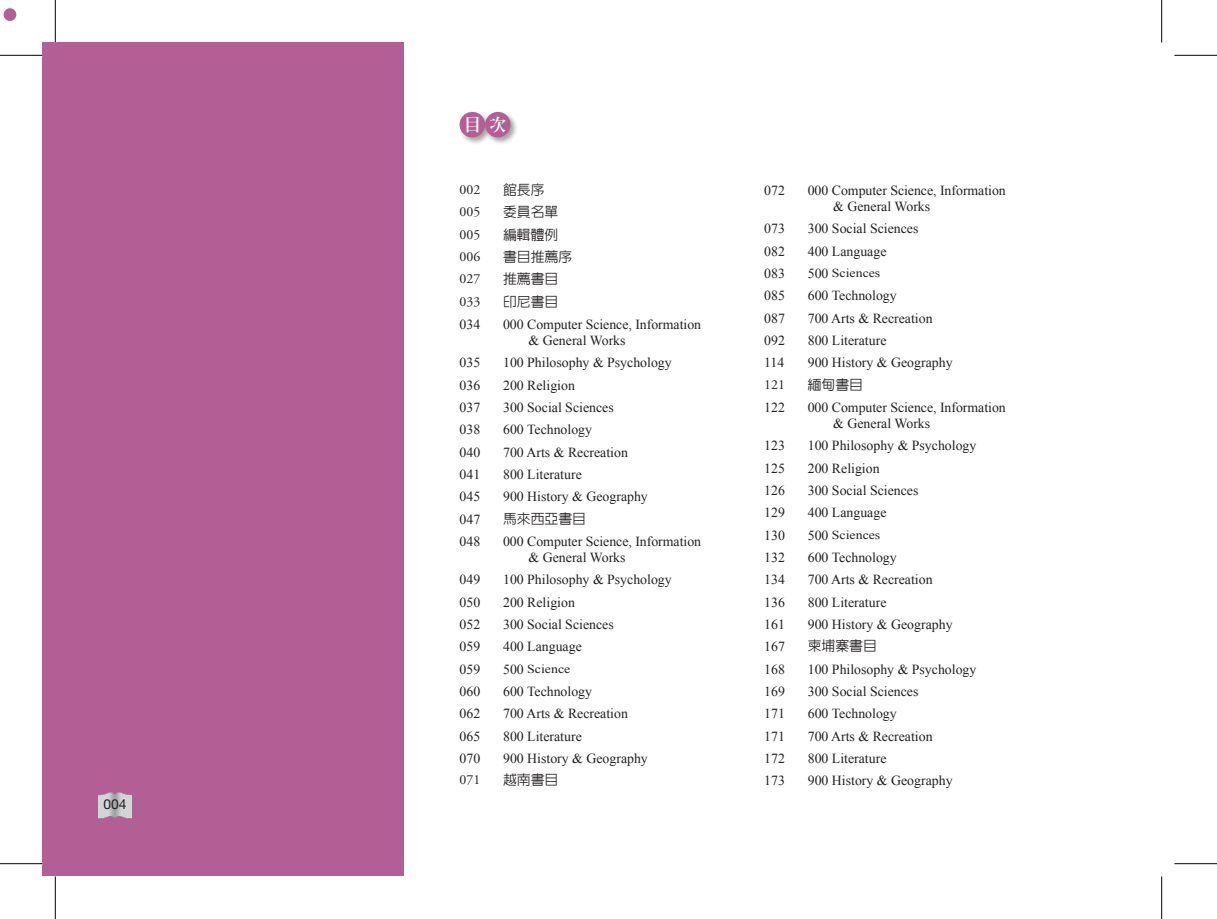
<style>
.page{position:relative;width:1217px;height:919px;background:#fff}
.page>*{position:absolute;margin:0;border:0;box-sizing:border-box;transform-origin:0 0}
.t1{font:800 16.95px "AR Ming B5";color:#fff}
.t2{font:13.8px/15.9px "Times New Roman";color:#231f20}
.t3{font:500 13.8px "AR New Hei B5";color:#231f20}
.t4{font:13.8px "Adobe Garamond Pro";color:#231f20}
.t5{font:13.8px "Helvetica Neue";color:#231f20}
.t6{font:12.15px "Times New Roman";color:#231f20;scale:1.14 1}
.s1{font-size:13.8px}
</style>
<div class="page">
<div style="left:43px;top:43px;width:361px;height:833px;background:#b35f95"></div>
<img style="left:97px;top:792px;width:35px;height:26px">
<div style="left:458px;top:110px;width:34px;height:35px;background:#231f20;opacity:.4"></div>
<div style="left:459px;top:112px;width:26px;height:25px;background:#b35f95;border-radius:50%"></div>
<div style="left:483px;top:110px;width:35px;height:35px;background:#231f20;opacity:.4"></div>
<div style="left:485px;top:112px;width:25px;height:25px;background:#b35f95;border-radius:50%"></div>
<hr style="left:0;top:55px;width:43px;height:1px;background:#000">
<hr style="left:1174px;top:55px;width:42px;height:1px;background:#000">
<hr style="left:0;top:863px;width:43px;height:1px;background:#000">
<hr style="left:1174px;top:863px;width:42px;height:1px;background:#000">
<hr style="left:55px;top:0;width:1px;height:43px;background:#000">
<hr style="left:55px;top:876px;width:1px;height:42px;background:#000">
<hr style="left:1161px;top:0;width:1px;height:43px;background:#000">
<hr style="left:1161px;top:876px;width:1px;height:42px;background:#000">
<div style="left:4px;top:8px;width:12px;height:13px;background:#b35f95;border-radius:50%"></div>
<p class="t5" style="left:103px;top:794px;width:25px">004</p>
<p class="t1" style="left:464px;top:116px;width:44px">目次</p>
<p class="t4" style="left:459px;top:181px;width:22px">002</p>
<p class="t3" style="left:503px;top:183px;width:43px">館長序</p>
<p class="t4" style="left:459px;top:204px;width:22px">005</p>
<p class="t3" style="left:503px;top:205px;width:57px">委員名單</p>
<p class="t4" style="left:459px;top:226px;width:22px">005</p>
<p class="t3" style="left:503px;top:227px;width:57px">編輯體例</p>
<p class="t4" style="left:459px;top:248px;width:22px">006</p>
<p class="t3" style="left:503px;top:250px;width:71px">書目推薦序</p>
<p class="t4" style="left:459px;top:271px;width:22px">027</p>
<p class="t3" style="left:503px;top:272px;width:57px">推薦書目</p>
<p class="t4" style="left:459px;top:293px;width:22px">033</p>
<p class="t3" style="left:503px;top:294px;width:57px">印尼書目</p>
<p class="t2" style="left:459px;top:316px;width:22px">034</p>
<p class="t2" style="left:528px;top:316px;width:174px;text-indent:-26px">000 Computer Science, Information &amp; General Works</p>
<p class="t2" style="left:459px;top:354px;width:22px">035</p>
<p class="t2" style="left:503px;top:354px;width:170px">100 Philosophy &amp; Psychology</p>
<p class="t2" style="left:459px;top:377px;width:22px">036</p>
<p class="t2" style="left:503px;top:377px;width:73px">200 Religion</p>
<p class="t2" style="left:459px;top:399px;width:22px">037</p>
<p class="t2" style="left:503px;top:399px;width:112px">300 Social Sciences</p>
<p class="t2" style="left:459px;top:421px;width:22px">038</p>
<p class="t2" style="left:503px;top:421px;width:90px">600 Technology</p>
<p class="t2" style="left:459px;top:444px;width:22px">040</p>
<p class="t2" style="left:503px;top:444px;width:126px">700 Arts &amp; Recreation</p>
<p class="t2" style="left:459px;top:466px;width:22px">041</p>
<p class="t2" style="left:503px;top:466px;width:80px">800 Literature</p>
<p class="t2" style="left:459px;top:488px;width:22px">045</p>
<p class="t2" style="left:503px;top:488px;width:146px">900 History &amp; Geography</p>
<p class="t2" style="left:459px;top:511px;width:22px">047</p>
<p class="t3" style="left:503px;top:511px;width:84px">馬來西亞書目</p>
<p class="t2" style="left:459px;top:533px;width:22px">048</p>
<p class="t2" style="left:528px;top:533px;width:174px;text-indent:-26px">000 Computer Science, Information &amp; General Works</p>
<p class="t2" style="left:459px;top:571px;width:22px">049</p>
<p class="t2" style="left:503px;top:571px;width:170px">100 Philosophy &amp; Psychology</p>
<p class="t2" style="left:459px;top:594px;width:22px">050</p>
<p class="t2" style="left:503px;top:594px;width:73px">200 Religion</p>
<p class="t2" style="left:459px;top:616px;width:22px">052</p>
<p class="t2" style="left:503px;top:616px;width:112px">300 Social Sciences</p>
<p class="t2" style="left:459px;top:638px;width:22px">059</p>
<p class="t2" style="left:503px;top:638px;width:80px">400 Language</p>
<p class="t2" style="left:459px;top:660px;width:22px">059</p>
<p class="t6" style="left:503px;top:660px;width:60px"><span class="s1">500</span> Science</p>
<p class="t2" style="left:459px;top:683px;width:22px">060</p>
<p class="t2" style="left:503px;top:683px;width:90px">600 Technology</p>
<p class="t2" style="left:459px;top:705px;width:22px">062</p>
<p class="t2" style="left:503px;top:705px;width:126px">700 Arts &amp; Recreation</p>
<p class="t2" style="left:459px;top:728px;width:22px">065</p>
<p class="t2" style="left:503px;top:728px;width:80px">800 Literature</p>
<p class="t2" style="left:459px;top:750px;width:22px">070</p>
<p class="t2" style="left:503px;top:750px;width:146px">900 History &amp; Geography</p>
<p class="t4" style="left:459px;top:771px;width:22px">071</p>
<p class="t3" style="left:503px;top:773px;width:57px">越南書目</p>
<p class="t2" style="left:764px;top:182px;width:22px">072</p>
<p class="t2" style="left:833px;top:182px;width:174px;text-indent:-26px">000 Computer Science, Information &amp; General Works</p>
<p class="t2" style="left:764px;top:220px;width:22px">073</p>
<p class="t2" style="left:807px;top:220px;width:112px">300 Social Sciences</p>
<p class="t2" style="left:764px;top:243px;width:22px">082</p>
<p class="t2" style="left:807px;top:243px;width:80px">400 Language</p>
<p class="t2" style="left:764px;top:265px;width:22px">083</p>
<p class="t6" style="left:807px;top:265px;width:65px"><span class="s1">500</span> Sciences</p>
<p class="t2" style="left:764px;top:287px;width:22px">085</p>
<p class="t2" style="left:807px;top:287px;width:90px">600 Technology</p>
<p class="t2" style="left:764px;top:310px;width:22px">087</p>
<p class="t2" style="left:807px;top:310px;width:126px">700 Arts &amp; Recreation</p>
<p class="t2" style="left:764px;top:332px;width:22px">092</p>
<p class="t2" style="left:807px;top:332px;width:80px">800 Literature</p>
<p class="t2" style="left:764px;top:354px;width:22px">114</p>
<p class="t2" style="left:807px;top:354px;width:146px">900 History &amp; Geography</p>
<p class="t4" style="left:764px;top:376px;width:22px">121</p>
<p class="t3" style="left:807px;top:377px;width:57px">緬甸書目</p>
<p class="t2" style="left:764px;top:399px;width:22px">122</p>
<p class="t2" style="left:833px;top:399px;width:174px;text-indent:-26px">000 Computer Science, Information &amp; General Works</p>
<p class="t2" style="left:764px;top:437px;width:22px">123</p>
<p class="t2" style="left:807px;top:437px;width:170px">100 Philosophy &amp; Psychology</p>
<p class="t2" style="left:764px;top:460px;width:22px">125</p>
<p class="t2" style="left:807px;top:460px;width:73px">200 Religion</p>
<p class="t2" style="left:764px;top:482px;width:22px">126</p>
<p class="t2" style="left:807px;top:482px;width:112px">300 Social Sciences</p>
<p class="t2" style="left:764px;top:504px;width:22px">129</p>
<p class="t2" style="left:807px;top:504px;width:80px">400 Language</p>
<p class="t2" style="left:764px;top:527px;width:22px">130</p>
<p class="t6" style="left:807px;top:527px;width:65px"><span class="s1">500</span> Sciences</p>
<p class="t2" style="left:764px;top:549px;width:22px">132</p>
<p class="t2" style="left:807px;top:549px;width:90px">600 Technology</p>
<p class="t2" style="left:764px;top:571px;width:22px">134</p>
<p class="t2" style="left:807px;top:571px;width:126px">700 Arts &amp; Recreation</p>
<p class="t2" style="left:764px;top:594px;width:22px">136</p>
<p class="t2" style="left:807px;top:594px;width:80px">800 Literature</p>
<p class="t2" style="left:764px;top:616px;width:22px">161</p>
<p class="t2" style="left:807px;top:616px;width:146px">900 History &amp; Geography</p>
<p class="t2" style="left:764px;top:638px;width:22px">167</p>
<p class="t3" style="left:807px;top:639px;width:71px">柬埔寨書目</p>
<p class="t2" style="left:764px;top:661px;width:22px">168</p>
<p class="t2" style="left:807px;top:661px;width:170px">100 Philosophy &amp; Psychology</p>
<p class="t2" style="left:764px;top:683px;width:22px">169</p>
<p class="t2" style="left:807px;top:683px;width:112px">300 Social Sciences</p>
<p class="t2" style="left:764px;top:705px;width:22px">171</p>
<p class="t2" style="left:807px;top:705px;width:90px">600 Technology</p>
<p class="t2" style="left:764px;top:727px;width:22px">171</p>
<p class="t2" style="left:807px;top:727px;width:126px">700 Arts &amp; Recreation</p>
<p class="t2" style="left:764px;top:750px;width:22px">172</p>
<p class="t2" style="left:807px;top:750px;width:80px">800 Literature</p>
<p class="t2" style="left:764px;top:772px;width:22px">173</p>
<p class="t2" style="left:807px;top:772px;width:146px">900 History &amp; Geography</p>
</div>
